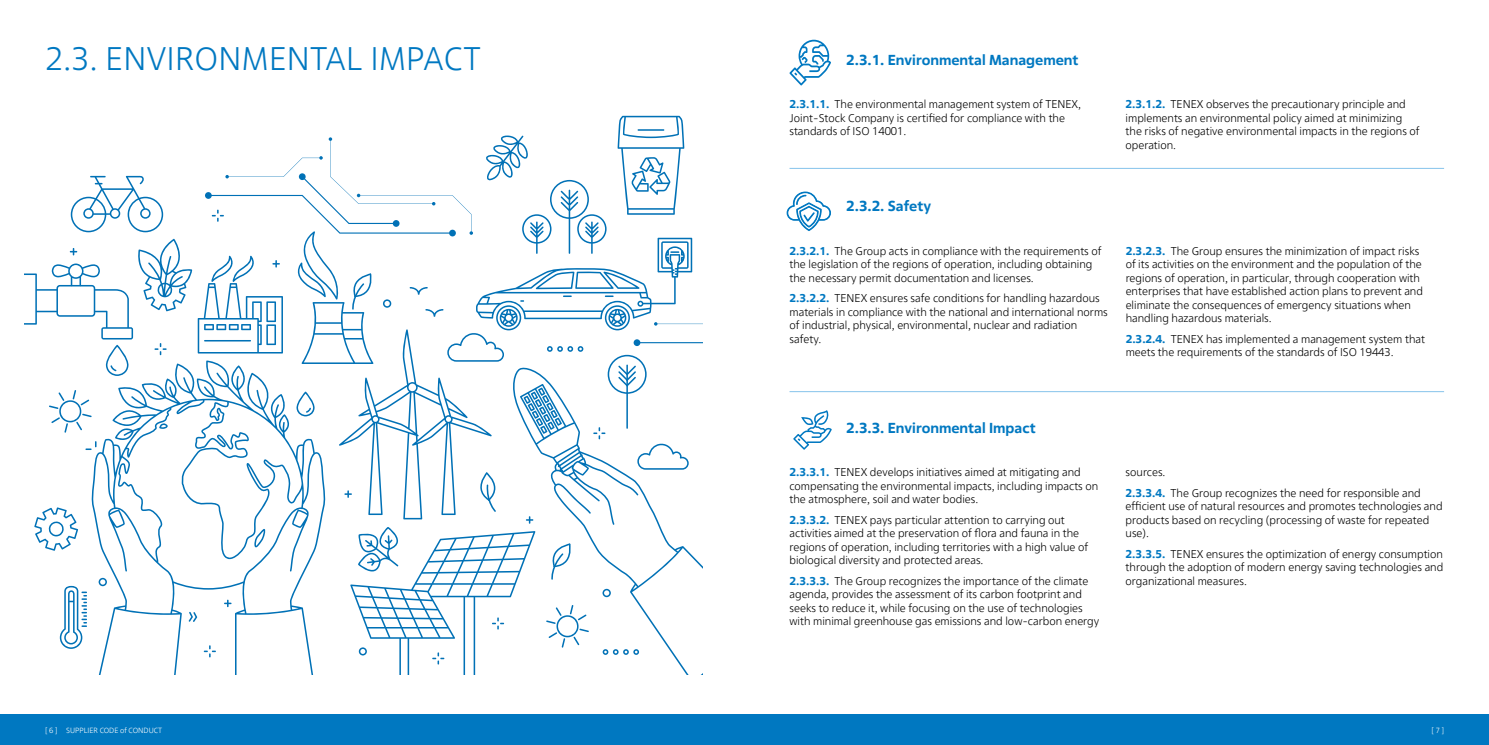
<style>
.page{position:relative;width:1489px;height:745px;background:#fff}
.page>*{position:absolute;margin:0;border:0;box-sizing:border-box;transform-origin:0 0}
.t1{font:300 32.5px "Rosatom";letter-spacing:.01em;color:#0078c1}
.t2{font:700 14.38px "Rosatom";color:#0078c1}
.t3{font:300 11.25px/13.5px "Rosatom";color:#000}
.t4{font:300 7.5px "Rosatom";color:#fff}
.s1{font-weight:700;color:#0078c1}
</style>
<div class="page">
<div style="left:0;top:713px;width:1488px;height:31px;background:#0078c1"></div>
<svg style="left:789px;top:40px;width:42px;height:45px"></svg>
<svg style="left:793px;top:410px;width:38px;height:39px"></svg>
<svg style="left:786px;top:191px;width:45px;height:40px"></svg>
<hr style="left:789px;top:391px;width:654px;height:1px;background:#86c3eb">
<hr style="left:789px;top:168px;width:654px;height:1px;background:#86c3eb">
<svg style="left:25px;top:116px;width:677px;height:558px"></svg>
<h1 class="t1" style="left:45px;top:39px;width:437px">2.3. ENVIRONMENTAL IMPACT</h1>
<p class="t2" style="left:846px;top:50px;width:234px">2.3.1. Environmental Management</p>
<p class="t3" style="left:789px;top:98px;width:293px"><span class="s1">2.3.1.1.</span> The environmental management system of TENEX,<br>Joint-Stock Company is certified for compliance with the standards of ISO 14001.</p>
<p class="t3" style="left:1125px;top:98px;width:295px"><span class="s1">2.3.1.2.</span> TENEX observes the precautionary principle and implements an environmental policy aimed at minimizing the risks of negative environmental impacts in the regions of operation.</p>
<p class="t2" style="left:846px;top:197px;width:86px">2.3.2. Safety</p>
<p class="t3" style="left:789px;top:244px;width:313px"><span class="s1">2.3.2.1.</span> The Group acts in compliance with the requirements of the legislation of the regions of operation, including obtaining the necessary permit documentation and licenses.</p>
<p class="t3" style="left:789px;top:292px;width:320px"><span class="s1">2.3.2.2.</span> TENEX ensures safe conditions for handling hazardous materials in compliance with the national and international norms of industrial, physical, environmental, nuclear and radiation safety.</p>
<p class="t3" style="left:1125px;top:244px;width:299px"><span class="s1">2.3.2.3.</span> The Group ensures the minimization of impact risks of its activities on the environment and the population of the regions of operation, in particular, through cooperation with enterprises that have established action plans to prevent and eliminate the consequences of emergency situations when handling hazardous materials.</p>
<p class="t3" style="left:1125px;top:332px;width:301px"><span class="s1">2.3.2.4.</span> TENEX has implemented a management system that meets the requirements of the standards of ISO 19443.</p>
<p class="t2" style="left:846px;top:418px;width:191px">2.3.3. Environmental Impact</p>
<p class="t3" style="left:789px;top:465px;width:310px"><span class="s1">2.3.3.1.</span> TENEX develops initiatives aimed at mitigating and compensating the environmental impacts, including impacts on the atmosphere, soil and water bodies.</p>
<p class="t3" style="left:789px;top:513px;width:300px"><span class="s1">2.3.3.2.</span> TENEX pays particular attention to carrying out activities aimed at the preservation of flora and fauna in the regions of operation, including territories with a high value of biological diversity and protected areas.</p>
<p class="t3" style="left:789px;top:574px;width:311px"><span class="s1">2.3.3.3.</span> The Group recognizes the importance of the climate agenda, provides the assessment of its carbon footprint and seeks to reduce it, while focusing on the use of technologies with minimal greenhouse gas emissions and low-carbon energy</p>
<p class="t3" style="left:1125px;top:461px;width:296px;line-height:20.6px">sources.<br><span class="s1">2.3.3.4.</span> The Group recognizes the need for responsible and</p>
<p class="t3" style="left:1125px;top:499px;width:318px">efficient use of natural resources and promotes technologies and products based on recycling (processing of waste for repeated use).</p>
<p class="t3" style="left:1125px;top:547px;width:319px;text-align:justify"><span class="s1">2.3.3.5.</span> TENEX ensures the optimization of energy consumption through the adoption of modern energy saving technologies and organizational measures.</p>
<p class="t4" style="left:45px;top:725px;width:119px">[ 6 ] SUPPLIER CODE of CONDUCT</p>
<p class="t4" style="left:1431px;top:725px;width:14px">[ 7 ]</p>
</div>
